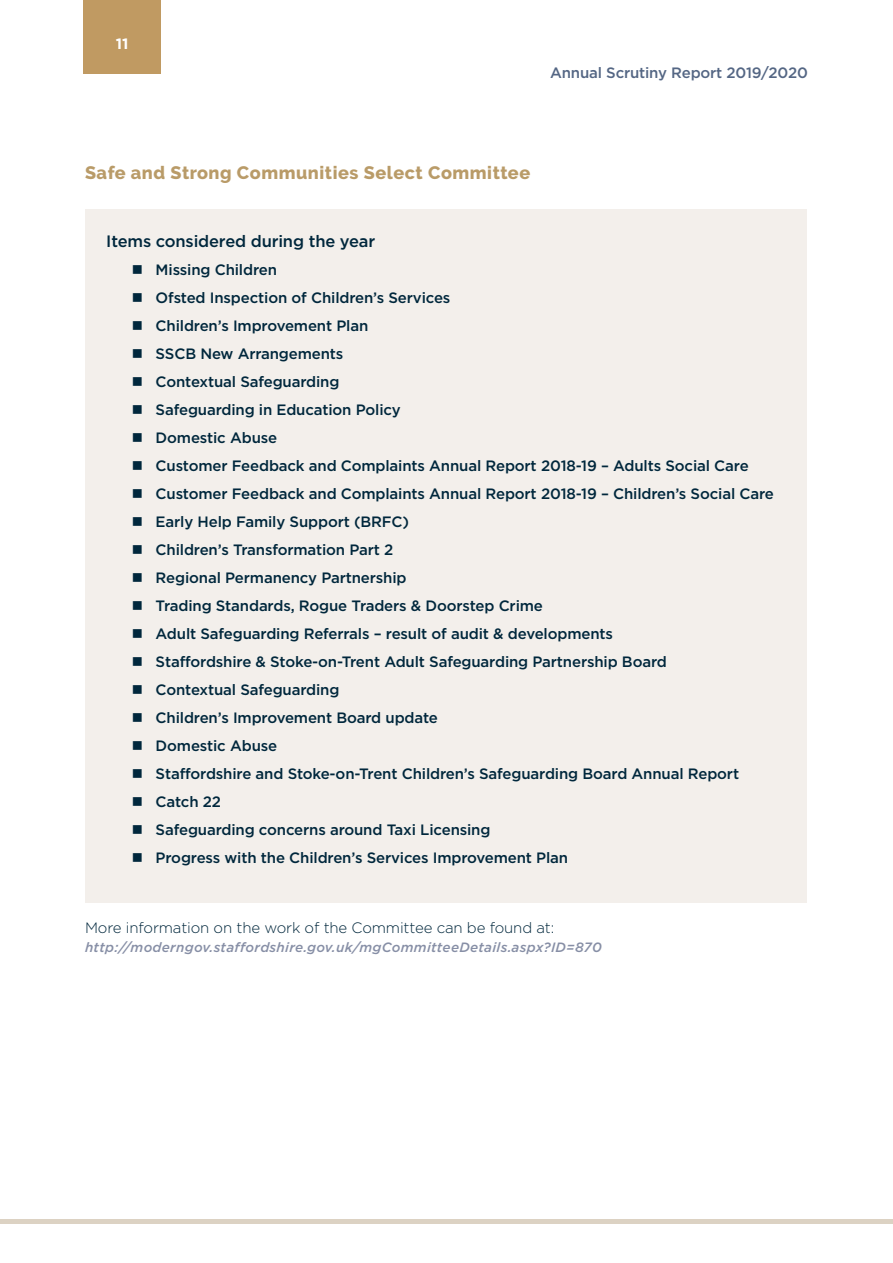
<style>
.page{position:relative;width:893px;height:1263px;background:#fff}
.page>*{position:absolute;margin:0;border:0;box-sizing:border-box;transform-origin:0 0}
.t1{font:800 18px "Raleway";letter-spacing:.03em;color:#b99b68}
.t2{font:500 16.5px "Gotham";letter-spacing:-.01em;color:#00273c}
.t3{font:500 15px "Gotham";letter-spacing:-.01em;color:#00273c}
.t4{font:300 15px "Gotham";letter-spacing:-.01em;color:#00273c}
.t5{font:500 15px "Gotham";letter-spacing:-.01em;color:#546684}
.t6{font:700 15px "Gotham";color:#fff}
.t7{font:italic 500 13.5px "Gotham";letter-spacing:.02em;color:#878fa6}
</style>
<div class="page">
<div style="left:84px;top:0;width:77px;height:74px;background:#c09a62"></div>
<div style="left:85px;top:209px;width:721px;height:694px;background:#f3efeb"></div>
<div style="left:0;top:1219px;width:893px;height:5px;background:#dcd2c3"></div>
<p class="t6" style="left:116px;top:35px;width:14px">11</p>
<p class="t5" style="left:550px;top:64px;width:259px">Annual Scrutiny Report 2019/2020</p>
<p class="t1" style="left:85px;top:163px;width:447px">Safe and Strong Communities Select Committee</p>
<p class="t2" style="left:106px;top:232px;width:270px">Items considered during the year</p>
<p class="t3" style="left:132px;top:261px;width:147px">■ Missing Children</p>
<p class="t3" style="left:132px;top:289px;width:320px">■ Ofsted Inspection of Children’s Services</p>
<p class="t3" style="left:132px;top:317px;width:238px">■ Children’s Improvement Plan</p>
<p class="t3" style="left:132px;top:345px;width:213px">■ SSCB New Arrangements</p>
<p class="t3" style="left:132px;top:373px;width:209px">■ Contextual Safeguarding</p>
<p class="t3" style="left:132px;top:401px;width:271px">■ Safeguarding in Education Policy</p>
<p class="t3" style="left:132px;top:429px;width:147px">■ Domestic Abuse</p>
<p class="t3" style="left:132px;top:457px;width:618px">■ Customer Feedback and Complaints Annual Report 2018-19 – Adults Social Care</p>
<p class="t3" style="left:132px;top:485px;width:644px">■ Customer Feedback and Complaints Annual Report 2018-19 – Children’s Social Care</p>
<p class="t3" style="left:132px;top:513px;width:279px">■ Early Help Family Support (BRFC)</p>
<p class="t3" style="left:132px;top:541px;width:263px">■ Children’s Transformation Part 2</p>
<p class="t3" style="left:132px;top:569px;width:276px">■ Regional Permanency Partnership</p>
<p class="t3" style="left:132px;top:597px;width:413px">■ Trading Standards, Rogue Traders &amp; Doorstep Crime</p>
<p class="t3" style="left:132px;top:625px;width:483px">■ Adult Safeguarding Referrals – result of audit &amp; developments</p>
<p class="t3" style="left:132px;top:653px;width:537px">■ Staffordshire &amp; Stoke-on-Trent Adult Safeguarding Partnership Board</p>
<p class="t3" style="left:132px;top:681px;width:209px">■ Contextual Safeguarding</p>
<p class="t3" style="left:132px;top:709px;width:308px">■ Children’s Improvement Board update</p>
<p class="t3" style="left:132px;top:737px;width:147px">■ Domestic Abuse</p>
<p class="t3" style="left:132px;top:765px;width:609px">■ Staffordshire and Stoke-on-Trent Children’s Safeguarding Board Annual Report</p>
<p class="t3" style="left:132px;top:793px;width:91px">■ Catch 22</p>
<p class="t3" style="left:132px;top:821px;width:360px">■ Safeguarding concerns around Taxi Licensing</p>
<p class="t3" style="left:132px;top:849px;width:438px">■ Progress with the Children’s Services Improvement Plan</p>
<p class="t4" style="left:85px;top:919px;width:471px">More information on the work of the Committee can be found at:</p>
<p class="t7" style="left:85px;top:940px;width:518px">http://moderngov.staffordshire.gov.uk/mgCommitteeDetails.aspx?ID=870</p>
</div>
